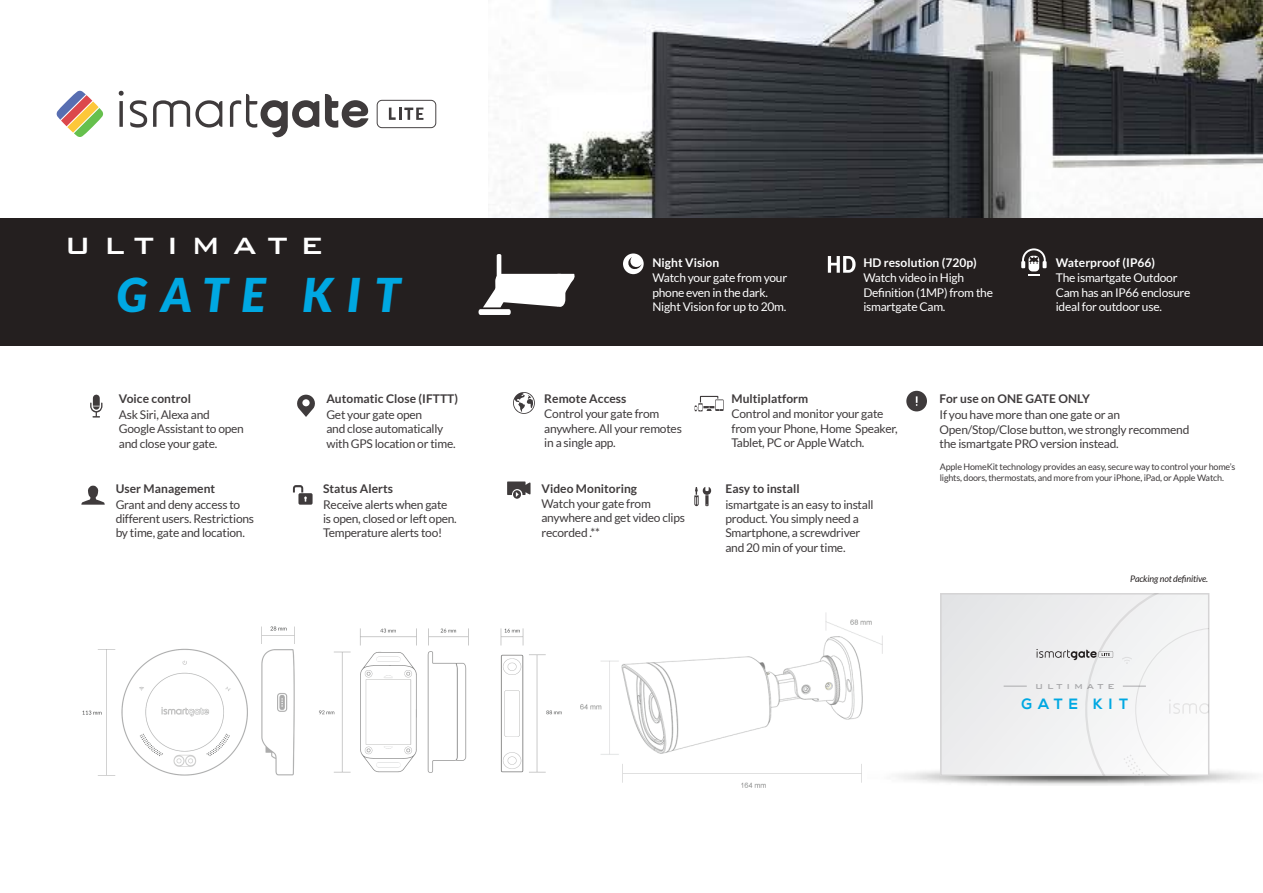
<style>
.page{position:relative;width:1263px;height:893px;background:#fff}
.page>*{position:absolute;margin:0;border:0;box-sizing:border-box;transform-origin:0 0}
.t1{font:italic 900 46.5px "Lato";letter-spacing:.3em;color:#00a8e2}
.t2{font:500 31.5px "Bank Gothic BT";letter-spacing:.4em;color:#fff}
.t3{font:700 14.85px "Nexa";letter-spacing:.4em;color:#00a8e2}
.t4{font:12px/14.4px "Lato";letter-spacing:-.02em;color:#3f3b3c}
.t5{font:12px/14.4px "Lato";letter-spacing:-.02em;color:#fff}
.t6{font:700 12px "Lato";letter-spacing:.005em;color:#3f3b3c}
.t7{font:700 12px "Lato";letter-spacing:.005em;color:#fff}
.t8{font:500 9.6px "Bank Gothic BT";letter-spacing:.4em;color:#aaaaac}
.t9{font:9px/10.8px "Lato";letter-spacing:-.02em;color:#3f3b3c}
.t10{font:italic 9px "Lato";letter-spacing:-.015em;color:#241f1f}
</style>
<div class="page">
<img style="left:488px;top:0;width:775px;height:219px">
<img style="left:82px;top:626px;width:213px;height:150px">
<img style="left:319px;top:628px;width:243px;height:145px">
<svg style="left:906px;top:391px;width:21px;height:20px"></svg>
<svg style="left:513px;top:392px;width:22px;height:22px"></svg>
<svg style="left:81px;top:486px;width:24px;height:19px"></svg>
<svg style="left:293px;top:485px;width:20px;height:20px"></svg>
<svg style="left:297px;top:395px;width:18px;height:22px"></svg>
<svg style="left:90px;top:394px;width:12px;height:24px"></svg>
<svg style="left:694px;top:396px;width:30px;height:15px"></svg>
<svg style="left:694px;top:487px;width:18px;height:19px"></svg>
<svg style="left:507px;top:481px;width:23px;height:18px"></svg>
<img style="left:580px;top:613px;width:303px;height:175px">
<div style="left:0;top:219px;width:1263px;height:127px;background:#241f1f"></div>
<svg style="left:119px;top:91px;width:5px;height:36px"></svg>
<svg style="left:130px;top:100px;width:17px;height:28px"></svg>
<svg style="left:153px;top:100px;width:69px;height:28px"></svg>
<svg style="left:230px;top:94px;width:89px;height:43px"></svg>
<svg style="left:325px;top:94px;width:43px;height:34px"></svg>
<svg style="left:56px;top:90px;width:47px;height:47px"></svg>
<svg style="left:377px;top:100px;width:59px;height:28px"></svg>
<svg style="left:623px;top:253px;width:21px;height:21px"></svg>
<svg style="left:828px;top:256px;width:27px;height:17px"></svg>
<svg style="left:1021px;top:248px;width:25px;height:27px"></svg>
<hr style="left:497px;top:254px;width:4px;height:40px;background:#fff;border-radius:2px">
<svg style="left:478px;top:274px;width:97px;height:41px"></svg>
<img style="left:867px;top:768px;width:388px;height:17px">
<div style="left:941px;top:594px;width:268px;height:181px;background:#eaebec"></div>
<div style="left:940px;top:593px;width:269px;height:183px;border:2px solid #d5d4d5"></div>
<svg style="left:1004px;top:686px;width:23px;height:1px"></svg>
<svg style="left:1036px;top:594px;width:173px;height:181px"></svg>
<h2 class="t2" style="left:65px;top:229px;width:261px">ULTIMATE</h2>
<h1 class="t1" style="left:117px;top:267px;width:285px">GATE KIT</h1>
<p class="t6" style="left:119px;top:392px;width:73px">Voice control</p>
<p class="t4" style="left:119px;top:407px;width:127px">Ask Siri, Alexa and<br>Google Assistant to open and close your gate.</p>
<p class="t6" style="left:116px;top:481px;width:101px">User Management</p>
<p class="t4" style="left:116px;top:497px;width:140px">Grant and deny access to different users. Restrictions by time, gate and location.</p>
<p class="t6" style="left:326px;top:392px;width:133px">Automatic Close (IFTTT)</p>
<p class="t4" style="left:326px;top:407px;width:131px">Get your gate open<br>and close automatically with GPS location or time.</p>
<p class="t6" style="left:323px;top:481px;width:72px">Status Alerts</p>
<p class="t4" style="left:323px;top:497px;width:135px">Receive alerts when gate is open, closed or left open.<br>Temperature alerts too!</p>
<p class="t7" style="left:652px;top:256px;width:68px">Night Vision</p>
<p class="t5" style="left:652px;top:271px;width:136px">Watch your gate from your phone even in the dark.<br>Night Vision for up to 20m.</p>
<p class="t7" style="left:863px;top:256px;width:115px">HD resolution (720p)</p>
<p class="t5" style="left:863px;top:271px;width:131px">Watch video in High<br>Definition (1MP) from the ismartgate Cam.</p>
<p class="t7" style="left:1056px;top:256px;width:101px">Waterproof (IP66)</p>
<p class="t5" style="left:1056px;top:271px;width:136px">The ismartgate Outdoor<br>Cam has an IP66 enclosure ideal for outdoor use.</p>
<p class="t6" style="left:544px;top:392px;width:84px">Remote Access</p>
<p class="t4" style="left:544px;top:407px;width:139px">Control your gate from anywhere. All your remotes in a single app.</p>
<p class="t6" style="left:541px;top:481px;width:97px">Video Monitoring</p>
<p class="t4" style="left:541px;top:496px;width:145px">Watch your gate from anywhere and get video clips recorded .**</p>
<p class="t6" style="left:731px;top:392px;width:78px">Multiplatform</p>
<p class="t4" style="left:731px;top:407px;width:168px">Control and monitor your gate from your Phone, Home Speaker,<br>Tablet, PC or Apple Watch.</p>
<p class="t6" style="left:725px;top:481px;width:76px">Easy to install</p>
<p class="t4" style="left:725px;top:497px;width:150px">ismartgate is an easy to install product. You simply need a<br>Smartphone, a screwdriver and 20 min of your time.</p>
<p class="t6" style="left:939px;top:391px;width:152px">For use on ONE GATE ONLY</p>
<p class="t4" style="left:939px;top:408px;width:251px">If you have more than one gate or an<br>Open/Stop/Close button, we strongly recommend the ismartgate PRO version instead.</p>
<p class="t9" style="left:940px;top:461px;width:297px">Apple HomeKit technology provides an easy, secure way to control your home’s lights, doors, thermostats, and more from your iPhone, iPad, or Apple Watch.</p>
<p class="t10" style="left:1130px;top:574px;width:79px">Packing not definitive.</p>
<p class="t8" style="left:1035px;top:681px;width:81px">ULTIMATE</p>
<p class="t3" style="left:1021px;top:695px;width:108px">GATE KIT</p>
</div>
